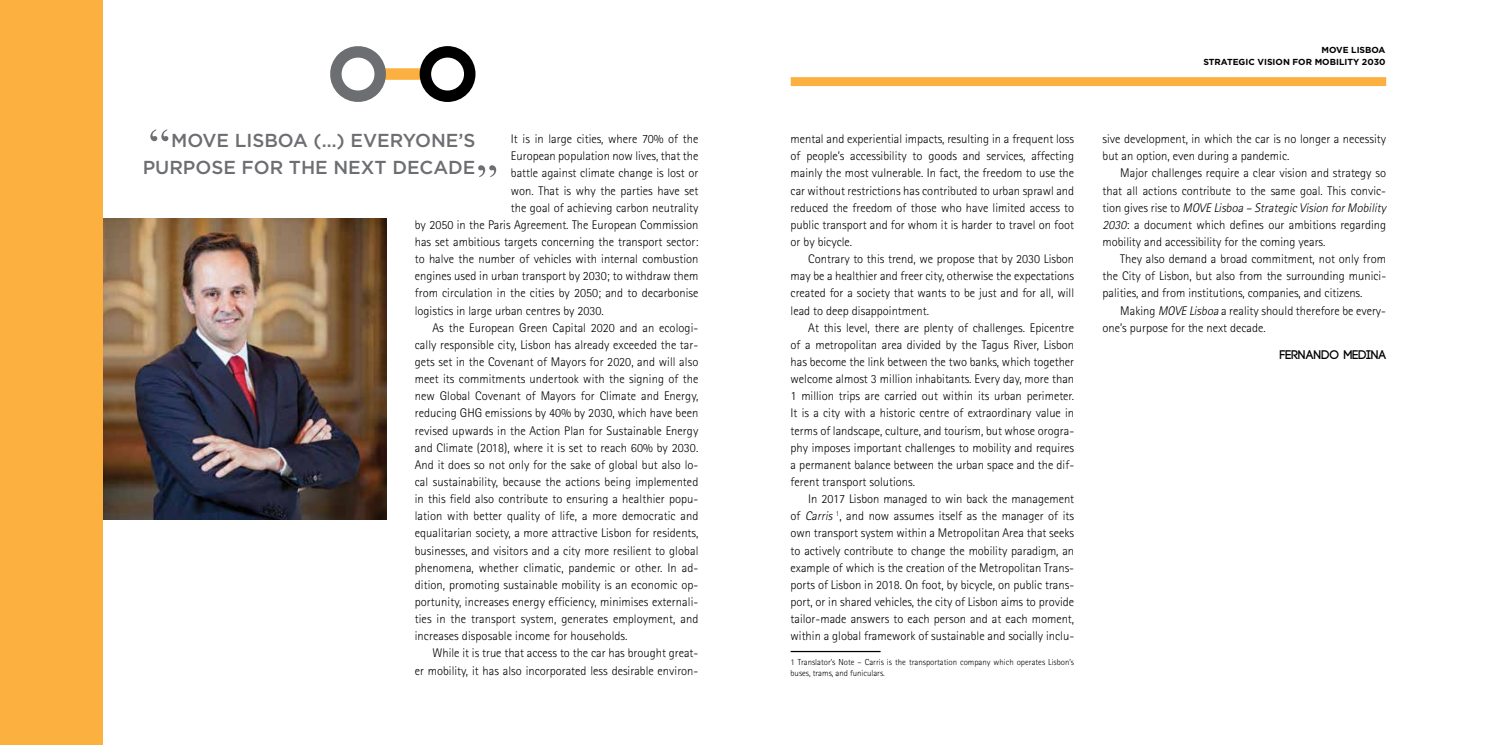
<style>
.page{position:relative;width:1489px;height:745px;background:#fff}
.page>*{position:absolute;margin:0;border:0;box-sizing:border-box;transform-origin:0 0}
.t1{font:500 18.75px/26.9px "Gotham";color:#6d6e71;text-align:right}
.t2{font:300 12.5px/17.1px "Rotis Sans Serif";color:#000;text-align:justify}
.t3{font:700 12.5px "Code";letter-spacing:.01em;color:#000}
.t4{font:300 8.75px/10.5px "Rotis Sans Serif";color:#000}
.t5{font:700 8.75px/12.5px "Gotham";color:#000;text-align:right}
.s1{font-style:italic}
</style>
<div class="page">
<div style="left:379px;top:68px;width:46px;height:12px;background:#fbb040"></div>
<svg style="left:419px;top:46px;width:56px;height:56px"></svg>
<svg style="left:330px;top:46px;width:58px;height:56px"></svg>
<img style="left:103px;top:218px;width:283px;height:301px">
<svg style="left:478px;top:165px;width:18px;height:12px"></svg>
<svg style="left:150px;top:129px;width:18px;height:12px"></svg>
<hr style="left:790px;top:650px;width:90px;height:1px;background:#000">
<div style="left:0;top:0;width:103px;height:744px;background:#fbb040"></div>
<div style="left:790px;top:77px;width:595px;height:9px;background:#fbb040"></div>
<h1 class="t1" style="left:143px;top:126px;width:334px">MOVE LISBOA (…) EVERYONE’S<br>PURPOSE FOR THE NEXT DECADE</h1>
<p class="t2" style="left:790px;top:130px;width:285px">mental and experiential impacts, resulting in a frequent loss of people’s accessibility to goods and services, affecting mainly the most vulnerable. In fact, the freedom to use the car without restrictions has contributed to urban sprawl and reduced the freedom of those who have limited access to public transport and for whom it is harder to travel on foot or by bicycle.</p>
<p class="t2" style="left:790px;top:250px;width:285px;text-indent:18px">Contrary to this trend, we propose that by 2030 Lisbon may be a healthier and freer city, otherwise the expectations created for a society that wants to be just and for all, will lead to deep disappointment.</p>
<p class="t2" style="left:790px;top:319px;width:285px;text-indent:18px">At this level, there are plenty of challenges. Epicentre of a metropolitan area divided by the Tagus River, Lisbon has become the link between the two banks, which together welcome almost 3 million inhabitants. Every day, more than 1 million trips are carried out within its urban perimeter.<br>It is a city with a historic centre of extraordinary value in terms of landscape, culture, and tourism, but whose orogra&shy;phy imposes important challenges to mobility and requires a permanent balance between the urban space and the dif&shy;ferent transport solutions.</p>
<p class="t2" style="left:790px;top:490px;width:285px;text-indent:18px">In 2017 Lisbon managed to win back the management of <span class="s1">Carris</span> <sup>1</sup>, and now assumes itself as the manager of its own transport system within a Metropolitan Area that seeks to actively contribute to change the mobility paradigm, an example of which is the creation of the Metropolitan Trans&shy;ports of Lisbon in 2018. On foot, by bicycle, on public trans&shy;port, or in shared vehicles, the city of Lisbon aims to provide tailor-made answers to each person and at each moment, within a global framework of sustainable and socially inclu-</p>
<p class="t4" style="left:790px;top:656px;width:285px">1 Translator’s Note – Carris is the transportation company which operates Lisbon’s buses, trams, and funiculars.</p>
<p class="t2" style="left:511px;top:130px;width:189px">It is in large cities, where 70% of the</p>
<p class="t2" style="left:511px;top:147px;width:189px">European population now lives, that the</p>
<p class="t2" style="left:511px;top:164px;width:189px">battle against climate change is lost or</p>
<p class="t2" style="left:511px;top:182px;width:189px">won. That is why the parties have set</p>
<p class="t2" style="left:511px;top:199px;width:189px">the goal of achieving carbon neutrality</p>
<p class="t2" style="left:415px;top:216px;width:285px">by 2050 in the Paris Agreement. The European Commission</p>
<p class="t2" style="left:415px;top:233px;width:285px">has set ambitious targets concerning the transport sector:</p>
<p class="t2" style="left:415px;top:250px;width:285px">to halve the number of vehicles with internal combustion</p>
<p class="t2" style="left:415px;top:267px;width:285px">engines used in urban transport by 2030; to withdraw them</p>
<p class="t2" style="left:415px;top:284px;width:285px">from circulation in the cities by 2050; and to decarbonise</p>
<p class="t2" style="left:415px;top:301px;width:191px">logistics in large urban centres by 2030.</p>
<p class="t2" style="left:432px;top:319px;width:267px">As the European Green Capital 2020 and an ecologi-</p>
<p class="t2" style="left:415px;top:336px;width:285px">cally responsible city, Lisbon has already exceeded the tar-</p>
<p class="t2" style="left:415px;top:353px;width:285px">gets set in the Covenant of Mayors for 2020, and will also</p>
<p class="t2" style="left:415px;top:370px;width:285px">meet its commitments undertook with the signing of the</p>
<p class="t2" style="left:415px;top:387px;width:285px">new Global Covenant of Mayors for Climate and Energy,</p>
<p class="t2" style="left:415px;top:404px;width:285px">reducing GHG emissions by 40% by 2030, which have been</p>
<p class="t2" style="left:415px;top:421px;width:285px">revised upwards in the Action Plan for Sustainable Energy</p>
<p class="t2" style="left:415px;top:438px;width:285px">and Climate (2018), where it is set to reach 60% by 2030.</p>
<p class="t2" style="left:415px;top:456px;width:285px">And it does so not only for the sake of global but also lo-</p>
<p class="t2" style="left:415px;top:473px;width:285px">cal sustainability, because the actions being implemented</p>
<p class="t2" style="left:415px;top:490px;width:285px">in this field also contribute to ensuring a healthier popu-</p>
<p class="t2" style="left:415px;top:507px;width:285px">lation with better quality of life, a more democratic and</p>
<p class="t2" style="left:415px;top:524px;width:285px">equalitarian society, a more attractive Lisbon for residents,</p>
<p class="t2" style="left:415px;top:541px;width:285px">businesses, and visitors and a city more resilient to global</p>
<p class="t2" style="left:415px;top:558px;width:285px">phenomena, whether climatic, pandemic or other. In ad-</p>
<p class="t2" style="left:415px;top:575px;width:285px">dition, promoting sustainable mobility is an economic op-</p>
<p class="t2" style="left:415px;top:593px;width:285px">portunity, increases energy efficiency, minimises externali-</p>
<p class="t2" style="left:415px;top:610px;width:285px">ties in the transport system, generates employment, and</p>
<p class="t2" style="left:415px;top:627px;width:214px">increases disposable income for households.</p>
<p class="t2" style="left:432px;top:644px;width:267px">While it is true that access to the car has brought great-</p>
<p class="t2" style="left:415px;top:661px;width:285px">er mobility, it has also incorporated less desirable environ-</p>
<p class="t5" style="left:1203px;top:43px;width:183px">MOVE LISBOA<br>STRATEGIC VISION FOR MOBILITY 2030</p>
<p class="t2" style="left:1102px;top:130px;width:285px">sive development, in which the car is no longer a necessity but an option, even during a pandemic.</p>
<p class="t2" style="left:1102px;top:164px;width:288px;text-align:left;text-indent:18px">Major challenges require a clear vision and strategy so that all actions contribute to the same goal. This convic&shy;t i o n g i v e s r i s e t o <span class="s1">MOVE Lisboa – Strategic Vision forMobility 2030</span>: a document which defines our ambitions regarding mobility and accessibility for the coming years.</p>
<p class="t2" style="left:1102px;top:250px;width:285px;text-indent:18px">They also demand a broad commitment, not only from the City of Lisbon, but also from the surrounding munici&shy;palities, and from institutions, companies, and citizens.</p>
<p class="t2" style="left:1102px;top:301px;width:285px;text-indent:18px">Making <span class="s1">MOVE Lisboa</span> a reality should therefore be every&shy;one’s purpose for the next decade.</p>
<p class="t3" style="left:1279px;top:348px;width:108px">FERNANDO MEDINA</p>
</div>
